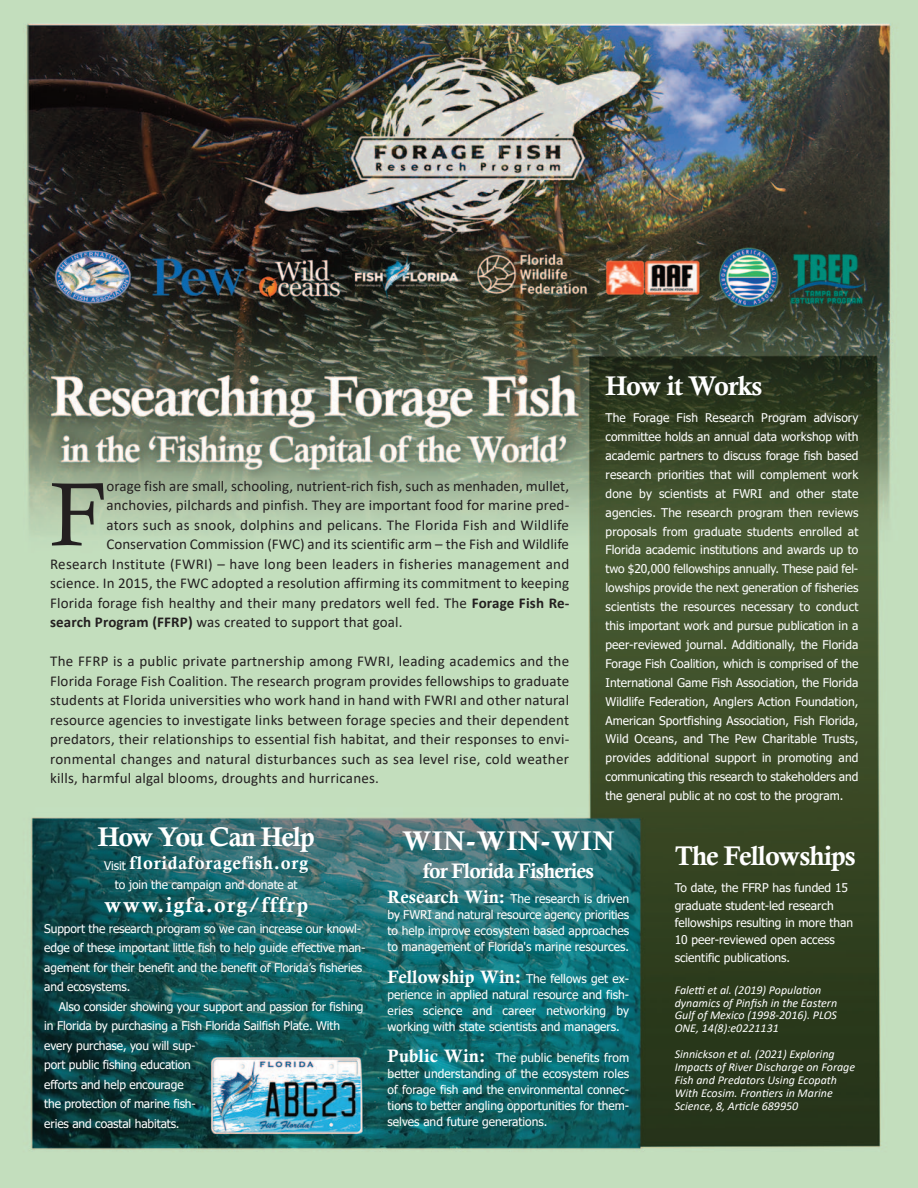
<style>
.page{position:relative;width:918px;height:1188px;background:#fff}
.page>*{position:absolute;margin:0;border:0;box-sizing:border-box;transform-origin:0 0}
.t1{font:90px "Calisto";color:#231f20}
.t2{font:27px "Calis MT Bol";letter-spacing:-.035em;color:#fff}
.t3{font:27px "Calis MT Bol";letter-spacing:.04em;color:#fff}
.t4{font:21px "Calis MT Bol";letter-spacing:-.04em;color:#fff}
.t5{font:21px "Calis MT Bol";letter-spacing:.06em;color:#fff}
.t6{font:18px "Calis MT Bol";letter-spacing:.04em;color:#fff}
.t7{font:15px/19.5px "Calibri";letter-spacing:.01em;color:#231f20;text-align:justify}
.t8{font:12px/18.9px "Tahoma";letter-spacing:-.01em;color:#fff;text-align:justify}
.t9{font:italic 12px/12.9px "Calibri";color:#fff}
.s1{font-weight:700}
.s2{font-family:"Tahoma";font-size:12px}
.s3{font-family:"Calis MT Bol";font-size:18px}
</style>
<div class="page">
<img style="left:0;top:0;width:918px;height:1188px">
<p class="t7" style="left:107px;top:477px;width:464px">orage fish are small, schooling, nutrient-rich fish, such as menhaden, mullet,</p>
<p class="t7" style="left:107px;top:497px;width:464px">anchovies, pilchards and pinfish. They are important food for marine pred-</p>
<p class="t7" style="left:107px;top:516px;width:464px">ators such as snook, dolphins and pelicans. The Florida Fish and Wildlife</p>
<p class="t7" style="left:107px;top:536px;width:464px">Conservation Commission (FWC) and its scientific arm – the Fish and Wildlife</p>
<p class="t7" style="left:50px;top:555px;width:521px">Research Institute (FWRI) – have long been leaders in fisheries management and</p>
<p class="t7" style="left:50px;top:575px;width:521px">science. In 2015, the FWC adopted a resolution affirming its commitment to keeping</p>
<p class="t7" style="left:50px;top:594px;width:521px">Florida forage fish healthy and their many predators well fed. The <span class="s1">Forage Fish Re-</span></p>
<p class="t7" style="left:50px;top:614px;width:354px"><span class="s1">search Program (FFRP)</span> was created to support that goal.</p>
<p class="t7" style="left:50px;top:653px;width:521px">The FFRP is a public private partnership among FWRI, leading academics and the Florida Forage Fish Coalition. The research program provides fellowships to graduate students at Florida universities who work hand in hand with FWRI and other natural resource agencies to investigate links between forage species and their dependent predators, their relationships to essential fish habitat, and their responses to envi&shy;ronmental changes and natural disturbances such as sea level rise, cold weather kills, harmful algal blooms, droughts and hurricanes.</p>
<p class="t1" style="left:50px;top:462px;width:58px">F</p>
<p class="t2" style="left:606px;top:374px;width:158px">How it Works</p>
<p class="t8" style="left:606px;top:408px;width:254px">The Forage Fish Research Program advisory committee holds an annual data workshop with academic partners to discuss forage fish based research priorities that will complement work done by scientists at FWRI and other state agencies. The research program then reviews proposals from graduate students enrolled at Florida academic institutions and awards up to two $20,000 fellowships annually. These paid fel&shy;lowships provide the next generation of fisheries scientists the resources necessary to conduct this important work and pursue publication in a peer-reviewed journal. Additionally, the Florida Forage Fish Coalition, which is comprised of the International Game Fish Association, the Florida Wildlife Federation, Anglers Action Foundation, American Sportfishing Association, Fish Florida, Wild Oceans, and The Pew Charitable Trusts, provides additional support in promoting and communicating this research to stakeholders and the general public at no cost to the program.</p>
<p class="t2" style="left:98px;top:826px;width:218px">How You Can Help</p>
<p class="t6" style="left:104px;top:856px;width:205px"><span class="s2">Visit</span> floridaforagefish.org</p>
<p class="t8" style="left:115px;top:875px;width:184px">to join the campaign and donate at</p>
<p class="t5" style="left:104px;top:897px;width:205px">www.igfa.org/fffrp</p>
<p class="t8" style="left:44px;top:918px;width:323px;line-height:19.5px;text-align:left">Support the research program so we can increase our knowl&shy;edge of these important little fish to help guide effective man&shy;agement for their benefit and the benefit of Florida’s fisheries and ecosystems.</p>
<p class="t8" style="left:44px;top:996px;width:321px;line-height:19.5px;text-align:left;text-indent:15px">Also consider showing your support and passion for fishing in Florida by purchasing a Fish Florida Sailfish Plate. With every purchase, you will sup-<br>port public fishing education<br>efforts and help encourage<br>the protection of marine fish-<br>eries and coastal habitats.</p>
<p class="t3" style="left:402px;top:830px;width:214px">WIN-WIN-WIN</p>
<p class="t4" style="left:423px;top:862px;width:173px">for Florida Fisheries</p>
<p class="t8" style="left:388px;top:891px;width:243px;line-height:15.9px"><span class="s3">Research Win:</span> The research is driven by FWRI and natural resource agency priorities to help improve ecosystem based approaches to management of Florida's marine resources.</p>
<p class="t8" style="left:388px;top:970px;width:243px;line-height:15.9px"><span class="s3">Fellowship Win:</span> The fellows get ex&shy;perience in applied natural resource and fish&shy;eries science and career networking by working with state scientists and managers.</p>
<p class="t8" style="left:388px;top:1050px;width:243px;line-height:15.9px"><span class="s3">Public Win:</span> The public benefits from better understanding of the ecosystem roles of forage fish and the environmental connec&shy;tions to better angling opportunities for them&shy;selves and future generations.</p>
<p class="t2" style="left:675px;top:844px;width:183px">The Fellowships</p>
<p class="t8" style="left:675px;top:879px;width:180px;line-height:17.4px;text-align:left">To date, the FFRP has funded 15 graduate student-led research fellowships resulting in more than<br>10 peer-reviewed open access scientific publications.</p>
<p class="t9" style="left:675px;top:984px;width:164px">Faletti et al. (2019) Population dynamics of Pinfish in the Eastern<br>Gulf of Mexico (1998-2016). PLOS<br>ONE, 14(8):e0221131</p>
<p class="t9" style="left:675px;top:1049px;width:182px">Sinnickson et al. (2021) Exploring Impacts of River Discharge on Forage Fish and Predators Using Ecopath With Ecosim. Frontiers in Marine Science, 8, Article 689950</p>
</div>
